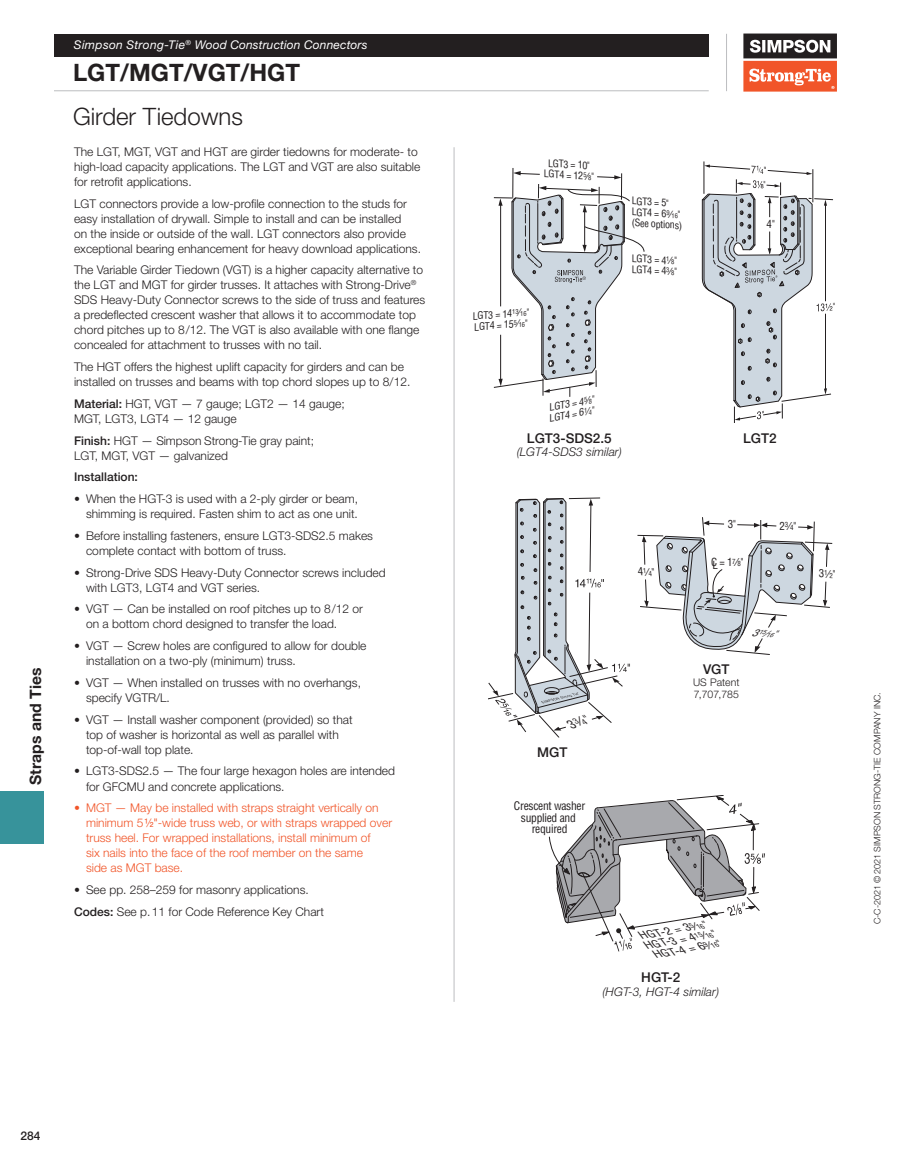
<style>
.page{position:relative;width:918px;height:1175px;background:#fff}
.page>*{position:absolute;margin:0;border:0;box-sizing:border-box;transform-origin:0 0}
.t1{font:700 24px "Helvetica Neue LT Std";color:#231f20}
.t2{font:300 24px "Helvetica Neue LT Std";color:#231f20}
.t3{font:700 15.75px "Helvetica Neue LT Std";color:#231f20}
.t4{font:500 13.5px "Helvetica Neue LT Std";color:#231f20}
.t5{font:italic condensed 12.3px "Helvetica LT Std";color:#231f20;scale:1.07 1}
.t6{font:300 12px/15px "Helvetica Neue LT Std";color:#231f20}
.t7{font:300 12px/15px "Helvetica Neue LT Std";color:#f15529}
.t8{font:italic 12px "Helvetica Neue LT Std";letter-spacing:.01em;color:#fff}
.t9{font:italic 300 12px "Helvetica Neue LT Std";color:#231f20}
.t10{font:500 12px "Helvetica Neue LT Std";color:#231f20}
.t11{font:condensed 11.55px/11.6px "Helvetica LT Std";letter-spacing:-.025em;color:#231f20;text-align:center}
.t12{font:condensed 10.95px "Helvetica LT Std";color:#231f20}
.t13{font:condensed 10.95px "Helvetica";color:#231f20}
.t14{font:italic condensed 10.8px "Helvetica LT Std";color:#231f20}
.t15{font:italic condensed 10.5px "Helvetica LT Std";color:#231f20;scale:1.23 1}
.t16{font:300 10.5px/12px "Helvetica Neue LT Std";color:#231f20}
.t17{font:condensed 10.05px/10.8px "Helvetica LT Std";color:#231f20}
.t18{font:italic condensed 9.9px/10.6px "Helvetica LT Std";color:#231f20}
.t19{font:300 9px "Helvetica Neue LT Std";color:#231f20}
.t20{font:italic condensed 6px "Helvetica LT Std";color:#231f20;scale:1.17 1}
.s1{font-weight:500}
.s2{font-family:"Helvetica LT Std Ultra Comp";font-weight:400}
.s3{font-family:"Helvetica LT Std Fractions";font-weight:400}
.s4{font-size:9.9px}
.s5{font-size:6.45px}
.s6{font-size:9.75px}
.s7{font-size:6.3px}
.s8{font-size:7.95px}
.s9{font-size:10.5px}
.s10{font-size:6.9px}
.s11{font-size:10.65px}
.s12{font-size:9.6px}
.s13{font-size:9.15px}
</style>
<div class="page">
<div style="left:54px;top:34px;width:655px;height:22px;background:#231f20"></div>
<hr style="left:726px;top:34px;width:1px;height:57px;background:#bcbdc0">
<hr style="left:54px;top:90px;width:655px;height:1px;background:#bcbdc0">
<svg style="left:743px;top:33px;width:94px;height:1px"></svg>
<svg style="left:743px;top:34px;width:94px;height:58px"></svg>
<div style="left:0;top:791px;width:43px;height:53px;background:#37939b"></div>
<hr style="left:454px;top:147px;width:1px;height:854px;background:#bcbdc0">
<svg style="left:488px;top:497px;width:142px;height:240px"></svg>
<hr style="left:704px;top:161px;width:1px;height:33px;background:#231f20">
<svg style="left:702px;top:165px;width:133px;height:258px"></svg>
<hr style="left:513px;top:168px;width:1px;height:30px;background:#231f20">
<svg style="left:493px;top:171px;width:151px;height:225px"></svg>
<svg style="left:549px;top:795px;width:216px;height:156px"></svg>
<svg style="left:637px;top:517px;width:196px;height:138px"></svg>
<h2 class="t3" style="left:26px;top:785px;width:118px;rotate:-90deg">Straps and Ties</h2>
<p class="t8" style="left:74px;top:37px;width:295px">Simpson Strong-Tie<sup>®</sup> Wood Construction Connectors</p>
<h1 class="t1" style="left:73px;top:58px;width:229px">LGT/MGT/VGT/HGT</h1>
<h1 class="t2" style="left:73px;top:102px;width:171px">Girder Tiedowns</h1>
<p class="t6" style="left:74px;top:144px;width:348px">The LGT, MGT, VGT and HGT are girder tiedowns for moderate- to high-load capacity applications. The LGT and VGT are also suitable for retrofit applications.</p>
<p class="t6" style="left:74px;top:195px;width:348px">LGT connectors provide a low-profile connection to the studs for easy installation of drywall. Simple to install and can be installed<br>on the inside or outside of the wall. LGT connectors also provide exceptional bearing enhancement for heavy download applications.</p>
<p class="t6" style="left:74px;top:262px;width:353px">The Variable Girder Tiedown (VGT) is a higher capacity alternative to the LGT and MGT for girder trusses. It attaches with Strong-Drive<sup>® </sup>SDS Heavy-Duty Connector screws to the side of truss and features a predeflected crescent washer that allows it to accommodate top chord pitches up to 8 /12. The VGT is also available with one flange concealed for attachment to trusses with no tail.</p>
<p class="t6" style="left:74px;top:359px;width:338px">The HGT offers the highest uplift capacity for girders and can be installed on trusses and beams with top chord slopes up to 8/12.</p>
<p class="t6" style="left:74px;top:396px;width:272px"><span class="s1">Material:</span> HGT, VGT — 7 gauge; LGT2 — 14 gauge;<br>MGT, LGT3, LGT4 — 12 gauge</p>
<p class="t6" style="left:74px;top:432px;width:242px"><span class="s1">Finish:</span> HGT — Simpson Strong-Tie gray paint;<br>LGT, MGT, VGT — galvanized</p>
<p class="t10" style="left:74px;top:470px;width:65px">Installation:</p>
<p class="t6" style="left:74px;top:491px;width:286px;text-align:right"><span class="s2">•</span> When the HGT-3 is used with a 2-ply girder or beam, shimming is required. Fasten shim to act as one unit.</p>
<p class="t6" style="left:86px;top:528px;width:288px;text-indent:-12px"><span class="s2">•</span> Before installing fasteners, ensure LGT3-SDS2.5 makes complete contact with bottom of truss.</p>
<p class="t6" style="left:86px;top:564px;width:301px;text-indent:-12px"><span class="s2">•</span> Strong-Drive SDS Heavy-Duty Connector screws included with LGT3, LGT4 and VGT series.</p>
<p class="t6" style="left:86px;top:601px;width:278px;text-indent:-12px"><span class="s2">•</span> VGT — Can be installed on roof pitches up to 8 /12 or on a bottom chord designed to transfer the load.</p>
<p class="t6" style="left:86px;top:638px;width:282px;text-indent:-12px"><span class="s2">•</span> VGT — Screw holes are configured to allow for double installation on a two-ply (minimum) truss.</p>
<p class="t6" style="left:86px;top:675px;width:276px;text-indent:-12px"><span class="s2">•</span> VGT — When installed on trusses with no overhangs, specify VGTR/L.</p>
<p class="t6" style="left:86px;top:711px;width:268px;text-indent:-12px"><span class="s2">•</span> VGT — Install washer component (provided) so that top of washer is horizontal as well as parallel with top-of-wall top plate.</p>
<p class="t6" style="left:86px;top:763px;width:311px;text-indent:-12px"><span class="s2">•</span> LGT3-SDS2.5 — The four large hexagon holes are intended for GFCMU and concrete applications.</p>
<p class="t7" style="left:86px;top:800px;width:308px;text-indent:-12px"><span class="s2">•</span> MGT — May be installed with straps straight vertically on minimum 5<span class="s3">1/2</span>"-wide truss web, or with straps wrapped over truss heel. For wrapped installations, install minimum of<br>six nails into the face of the roof member on the same<br>side as MGT base.</p>
<p class="t6" style="left:74px;top:878px;width:251px;line-height:21.8px"><span class="s2">•</span> See pp. 258–259 for masonry applications.<br><span class="s1">Codes:</span> See p. 11 for Code Reference Key Chart</p>
<p class="t17" style="left:545px;top:157px;width:52px;text-align:center;rotate:4deg">LGT3 = 10"<br>LGT4 = 12<sup>5</sup><span class="s4">⁄</span><span class="s5">8</span>"</p>
<p class="t17" style="left:472px;top:310px;width:58px;rotate:-4deg">LGT3 = 14<sup>13</sup><span class="s4">⁄</span><span class="s5">16</span>"<br>LGT4 = 15<sup>5</sup><span class="s4">⁄</span><span class="s5">16</span>"</p>
<p class="t17" style="left:632px;top:195px;width:54px;rotate:4deg">LGT3 = 5"<br>LGT4 = 6<sup>9</sup><span class="s4">⁄</span><span class="s5">16</span>" (See options)</p>
<p class="t17" style="left:632px;top:252px;width:47px;rotate:4deg">LGT3 = 4<sup>1</sup><span class="s4">⁄</span><span class="s5">8</span>"<br>LGT4 = 4<sup>3</sup><span class="s4">⁄</span><span class="s5">8</span>"</p>
<p class="t13" style="left:767px;top:218px;width:10px">4"</p>
<p class="t18" style="left:546px;top:403px;width:49px;rotate:-11deg">LGT3 = 4<sup>5</sup><span class="s6">⁄</span><span class="s7">8</span>"<br>LGT4 = 6<sup>1</sup><span class="s6">⁄</span><span class="s7">4</span>"</p>
<p class="t4" style="left:527px;top:430px;width:86px">LGT3-SDS2.5</p>
<p class="t4" style="left:743px;top:430px;width:35px">LGT2</p>
<p class="t9" style="left:517px;top:445px;width:107px">(LGT4-SDS3 similar)</p>
<p class="t5" style="left:568px;top:717px;width:21px;rotate:-18deg">3<sup>3</sup> ⁄<span class="s8">4</span>"</p>
<p class="t4" style="left:537px;top:744px;width:32px">MGT</p>
<p class="t11" style="left:514px;top:800px;width:73px">Crescent washer supplied and required</p>
<p class="t14" style="left:639px;top:564px;width:18px;rotate:3deg">4<sup>1</sup><span class="s9">⁄</span><span class="s10">4</span>"</p>
<p class="t12" style="left:728px;top:517px;width:10px">3"</p>
<p class="t12" style="left:711px;top:555px;width:34px">C = 1<sup>7</sup><span class="s11">⁄</span><span class="s10">8</span>"</p>
<p class="t12" style="left:713px;top:558px;width:7px">L</p>
<p class="t12" style="left:779px;top:519px;width:18px">2<sup>3</sup><span class="s11">⁄</span><span class="s10">4</span>"</p>
<p class="t4" style="left:703px;top:660px;width:28px">VGT</p>
<p class="t16" style="left:693px;top:675px;width:48px">US Patent<br>7,707,785</p>
<p class="t20" style="left:752px;top:628px;width:22px;rotate:5deg"><span class="s12">3</span>15<span class="s13">⁄</span>16<span class="s12">"</span></p>
<p class="t12" style="left:820px;top:566px;width:18px;rotate:3deg">3<sup>1</sup><span class="s11">⁄</span><span class="s10">2</span>"</p>
<p class="t15" style="left:640px;top:929px;width:57px;rotate:-10deg">HGT-2 = 3<sup>5</sup> ⁄<span class="s10">16</span>"</p>
<p class="t15" style="left:645px;top:939px;width:60px;rotate:-10deg">HGT-3 = 4<sup>15</sup> ⁄<span class="s10">16</span>"</p>
<p class="t15" style="left:654px;top:948px;width:57px;rotate:-10deg">HGT-4 = 6<sup>9</sup> ⁄<span class="s10">16</span>"</p>
<p class="t4" style="left:641px;top:969px;width:41px">HGT-2</p>
<p class="t9" style="left:603px;top:984px;width:118px">(HGT-3, HGT-4 similar)</p>
<p class="t19" style="left:872px;top:924px;width:234px;rotate:-90deg">C-C-2021 © 2021 SIMPSON STRONG-TIE COMPANY INC.</p>
<p class="t10" style="left:20px;top:1128px;width:22px">284</p>
</div>
